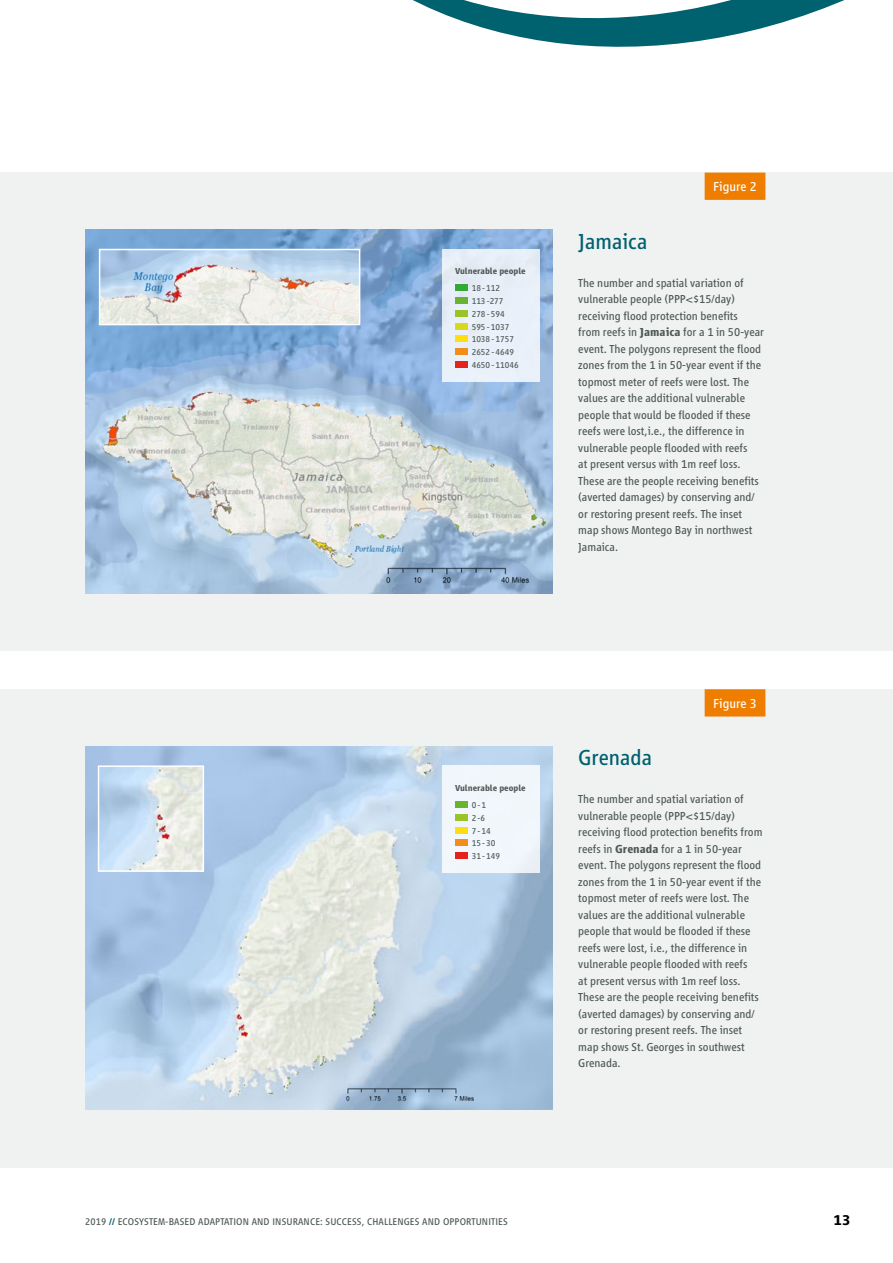
<style>
.page{position:relative;width:893px;height:1263px;background:#fff}
.page>*{position:absolute;margin:0;border:0;box-sizing:border-box;transform-origin:0 0}
.t1{font:22.5px "Vialog LT Pro";color:#00616f}
.t2{font:700 15px "Vialog LT Pro";color:#000}
.t3{font:13.5px "Vialog LT Pro";color:#fff}
.t4{font:12px/16.5px "Vialog LT Pro";color:#4e5a57}
.t5{font:10.2px "Vialog LT Pro";letter-spacing:.01em;color:#4e5a57}
.t6{font:9px/12.8px "Vialog LT Pro";color:#4e5a57}
.t7{font:700 9px "Vialog LT Pro";color:#4e5a57}
.s1{font-weight:700}
.s2{font-weight:700;color:#00616f}
</style>
<div class="page">
<div style="left:0;top:172px;width:893px;height:479px;background:#f0f2f2"></div>
<div style="left:705px;top:173px;width:60px;height:27px;background:#ef7d00"></div>
<img style="left:85px;top:230px;width:468px;height:363px">
<div style="left:0;top:689px;width:893px;height:478px;background:#f0f2f2"></div>
<div style="left:705px;top:689px;width:60px;height:27px;background:#ef7d00"></div>
<img style="left:85px;top:746px;width:468px;height:364px">
<div style="left:442px;top:249px;width:98px;height:132px;background:#e9f0f9"></div>
<div style="left:455px;top:284px;width:13px;height:7px;background:#35a936"></div>
<div style="left:455px;top:297px;width:13px;height:7px;background:#69b42e"></div>
<div style="left:455px;top:310px;width:13px;height:7px;background:#9ac328"></div>
<div style="left:455px;top:323px;width:13px;height:7px;background:#d7da1a"></div>
<div style="left:455px;top:335px;width:13px;height:7px;background:#ffdd0e"></div>
<div style="left:455px;top:348px;width:13px;height:7px;background:#f28d1c"></div>
<div style="left:455px;top:361px;width:13px;height:7px;background:#e5231d"></div>
<div style="left:442px;top:765px;width:98px;height:108px;background:#f1f6fb"></div>
<div style="left:455px;top:801px;width:13px;height:7px;background:#69b42e"></div>
<div style="left:455px;top:814px;width:13px;height:7px;background:#9ac328"></div>
<div style="left:455px;top:827px;width:13px;height:6px;background:#ffdd0e"></div>
<div style="left:455px;top:839px;width:13px;height:7px;background:#f28d1c"></div>
<div style="left:455px;top:852px;width:13px;height:7px;background:#e5231d"></div>
<img style="left:101px;top:768px;width:100px;height:101px">
<div style="left:98px;top:765px;width:106px;height:107px;border:2px solid #fff"></div>
<img style="left:102px;top:252px;width:255px;height:70px">
<div style="left:99px;top:249px;width:261px;height:76px;border:2px solid #fff"></div>
<svg style="left:413px;top:0;width:432px;height:47px"></svg>
<p class="t7" style="left:455px;top:266px;width:72px">Vulnerable people</p>
<p class="t6" style="left:472px;top:282px;width:48px">18-112<br>113-277<br>278-594<br>595-1037<br>1038-1757<br>2652-4649<br>4650-11046</p>
<p class="t3" style="left:713px;top:179px;width:45px">Figure 2</p>
<h1 class="t1" style="left:578px;top:229px;width:71px">Jamaica</h1>
<p class="t4" style="left:578px;top:274px;width:187px">The number and spatial variation of vulnerable people (PPP&lt;$15/day) receiving flood protection benefits<br>from reefs in <span class="s1">Jamaica</span> for a 1 in 50-year event. The polygons represent the flood zones from the 1 in 50-year event if the topmost meter of reefs were lost. The values are the additional vulnerable people that would be flooded if these reefs were lost,i.e., the difference in vulnerable people flooded with reefs<br>at present versus with 1m reef loss.<br>These are the people receiving benefits (averted damages) by conserving and/ or restoring present reefs. The inset map shows Montego Bay in northwest Jamaica.</p>
<p class="t7" style="left:455px;top:783px;width:72px">Vulnerable people</p>
<p class="t6" style="left:472px;top:799px;width:30px">0-1<br>2-6<br>7-14<br>15-30<br>31-149</p>
<p class="t3" style="left:713px;top:696px;width:45px">Figure 3</p>
<h1 class="t1" style="left:578px;top:745px;width:75px">Grenada</h1>
<p class="t4" style="left:578px;top:791px;width:186px">The number and spatial variation of vulnerable people (PPP&lt;$15/day) receiving flood protection benefits from reefs in <span class="s1">Grenada</span> for a 1 in 50-year event. The polygons represent the flood zones from the 1 in 50-year event if the topmost meter of reefs were lost. The values are the additional vulnerable people that would be flooded if these reefs were lost, i.e., the difference in vulnerable people flooded with reefs<br>at present versus with 1m reef loss.<br>These are the people receiving benefits (averted damages) by conserving and/ or restoring present reefs. The inset map shows St. Georges in southwest Grenada.</p>
<p class="t5" style="left:85px;top:1216px;width:424px">2019 <span class="s2">//</span> ECOSYSTEM-BASED ADAPTATION AND INSURANCE: SUCCESS, CHALLENGES AND OPPORTUNITIES</p>
<p class="t2" style="left:833px;top:1211px;width:18px">13</p>
</div>
